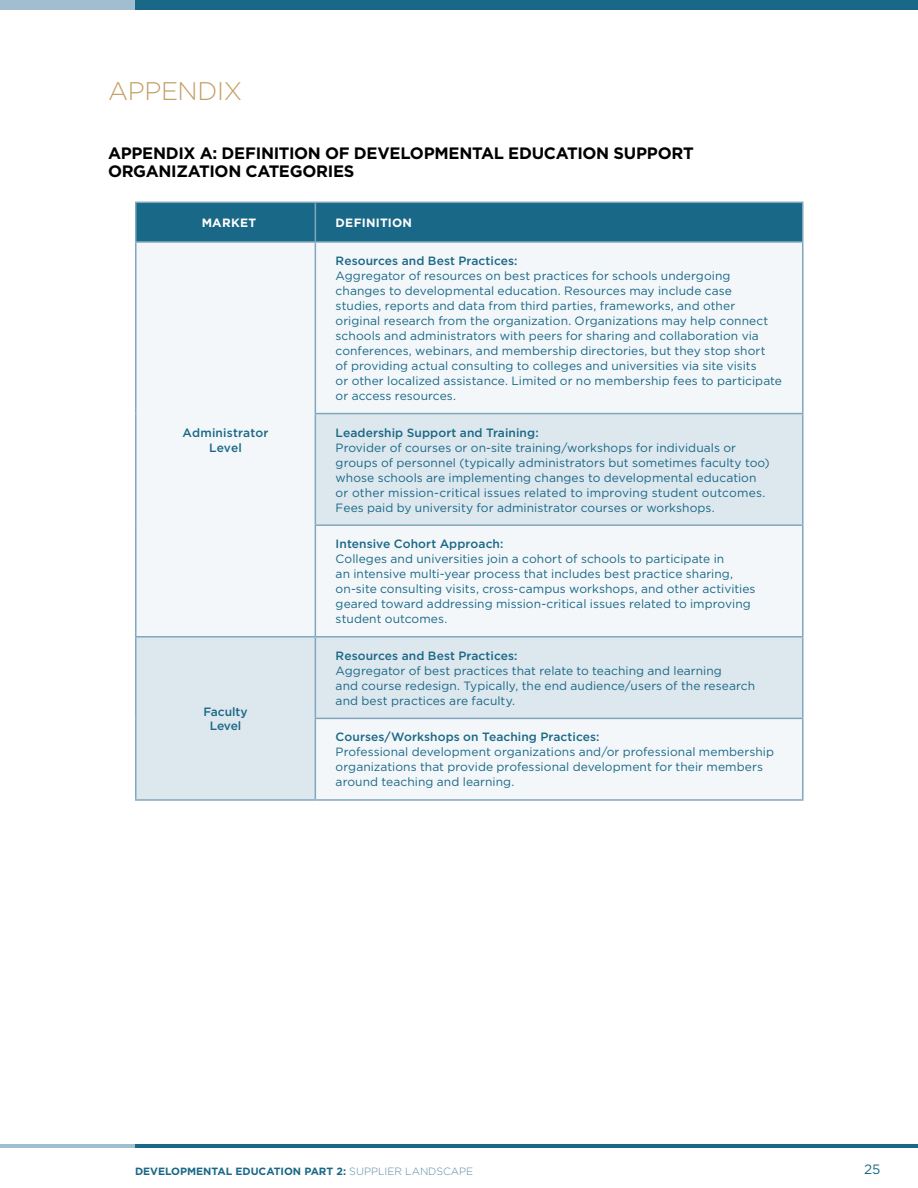
<style>
.page{position:relative;width:918px;height:1188px;background:#fff}
.page>*{position:absolute;margin:0;border:0;box-sizing:border-box;transform-origin:0 0}
.t1{font:300 25.5px "Gotham";letter-spacing:-.015em;color:#c3a067}
.t2{font:700 16.5px/18px "Gotham";letter-spacing:-.015em;color:#000}
.t3{font:13.5px "Gotham";color:#1a6887}
.t4{font:12px/15px "Gotham";letter-spacing:.005em;color:#1a6887}
.t5{font:500 12px/15px "Gotham";letter-spacing:.005em;color:#1a6887;text-align:center}
.t6{font:700 12px "Gotham";letter-spacing:.025em;color:#fff}
.t7{font:700 10.5px "Gotham";color:#1a6887}
.s1{font-weight:300;color:#598ba7}
</style>
<div class="page">
<hr style="left:135px;top:1144px;width:783px;height:4px;background:#1a6887">
<hr style="left:0;top:1144px;width:135px;height:4px;background:#a1bdd0">
<div style="left:135px;top:0;width:783px;height:9px;background:#1a6887"></div>
<div style="left:0;top:0;width:135px;height:9px;background:#a1bdd0"></div>
<div style="left:136px;top:203px;width:666px;height:38px;background:#1a6887"></div>
<div style="left:136px;top:243px;width:666px;height:171px;background:#f3f7f9"></div>
<svg style="left:136px;top:414px;width:666px;height:385px;fill:#f3f7f9"></svg>
<hr style="left:135px;top:202px;width:180px;height:1px;background:#81a7bf">
<hr style="left:135px;top:203px;width:1px;height:38px;background:#81a7bf">
<hr style="left:315px;top:202px;width:489px;height:1px;background:#81a7bf">
<hr style="left:315px;top:203px;width:1px;height:38px;background:#81a7bf">
<hr style="left:802px;top:203px;width:2px;height:38px;background:#81a7bf">
<hr style="left:135px;top:241px;width:180px;height:2px;background:#81a7bf">
<hr style="left:315px;top:241px;width:489px;height:2px;background:#81a7bf">
<hr style="left:135px;top:243px;width:1px;height:171px;background:#81a7bf">
<hr style="left:135px;top:414px;width:1px;height:111px;background:#81a7bf">
<hr style="left:135px;top:525px;width:1px;height:111px;background:#81a7bf">
<hr style="left:315px;top:243px;width:1px;height:170px;background:#81a7bf">
<hr style="left:802px;top:243px;width:2px;height:170px;background:#81a7bf">
<hr style="left:315px;top:526px;width:1px;height:110px;background:#81a7bf">
<hr style="left:802px;top:526px;width:2px;height:110px;background:#81a7bf">
<hr style="left:315px;top:719px;width:1px;height:80px;background:#81a7bf">
<hr style="left:802px;top:719px;width:2px;height:80px;background:#81a7bf">
<hr style="left:135px;top:799px;width:180px;height:2px;background:#81a7bf">
<hr style="left:315px;top:799px;width:489px;height:2px;background:#81a7bf">
<hr style="left:135px;top:636px;width:180px;height:2px;background:#81a7bf">
<hr style="left:135px;top:638px;width:1px;height:80px;background:#81a7bf">
<hr style="left:135px;top:718px;width:1px;height:81px;background:#81a7bf">
<hr style="left:315px;top:636px;width:489px;height:2px;background:#81a7bf">
<hr style="left:315px;top:638px;width:1px;height:80px;background:#81a7bf">
<hr style="left:802px;top:638px;width:2px;height:80px;background:#81a7bf">
<hr style="left:315px;top:718px;width:489px;height:1px;background:#81a7bf">
<hr style="left:315px;top:413px;width:489px;height:1px;background:#81a7bf">
<hr style="left:315px;top:414px;width:1px;height:110px;background:#81a7bf">
<hr style="left:802px;top:414px;width:2px;height:110px;background:#81a7bf">
<hr style="left:315px;top:524px;width:489px;height:2px;background:#81a7bf">
<h1 class="t1" style="left:108px;top:75px;width:136px">APPENDIX</h1>
<h2 class="t2" style="left:108px;top:144px;width:587px">APPENDIX A: DEFINITION OF DEVELOPMENTAL EDUCATION SUPPORT<br>ORGANIZATION CATEGORIES</h2>
<p class="t6" style="left:202px;top:215px;width:56px">MARKET</p>
<p class="t6" style="left:336px;top:215px;width:78px">DEFINITION</p>
<p class="t5" style="left:183px;top:425px;width:87px">Administrator<br>Level</p>
<p class="t5" style="left:203px;top:705px;width:46px;line-height:13.5px">Faculty<br>Level</p>
<p class="t5" style="left:336px;top:253px;width:183px">Resources and Best Practices:</p>
<p class="t4" style="left:336px;top:268px;width:448px">Aggregator of resources on best practices for schools undergoing changes to developmental education. Resources may include case<br>studies, reports and data from third parties, frameworks, and other original research from the organization. Organizations may help connect schools and administrators with peers for sharing and collaboration via conferences, webinars, and membership directories, but they stop short<br>of providing actual consulting to colleges and universities via site visits<br>or other localized assistance. Limited or no membership fees to participate or access resources.</p>
<p class="t5" style="left:336px;top:425px;width:205px">Leadership Support and Training:</p>
<p class="t4" style="left:336px;top:440px;width:436px">Provider of courses or on-site training/workshops for individuals or groups of personnel (typically administrators but sometimes faculty too) whose schools are implementing changes to developmental education or other mission-critical issues related to improving student outcomes.<br>Fees paid by university for administrator courses or workshops.</p>
<p class="t5" style="left:336px;top:536px;width:169px">Intensive Cohort Approach:</p>
<p class="t4" style="left:336px;top:551px;width:421px">Colleges and universities join a cohort of schools to participate in<br>an intensive multi-year process that includes best practice sharing, on-site consulting visits, cross-campus workshops, and other activities geared toward addressing mission-critical issues related to improving student outcomes.</p>
<p class="t5" style="left:336px;top:648px;width:183px">Resources and Best Practices:</p>
<p class="t4" style="left:336px;top:663px;width:421px">Aggregator of best practices that relate to teaching and learning<br>and course redesign. Typically, the end audience/users of the research and best practices are faculty.</p>
<p class="t5" style="left:336px;top:730px;width:265px">Courses/Workshops on Teaching Practices:</p>
<p class="t4" style="left:336px;top:744px;width:440px">Professional development organizations and/or professional membership organizations that provide professional development for their members around teaching and learning.</p>
<p class="t7" style="left:135px;top:1164px;width:340px">DEVELOPMENTAL EDUCATION PART 2: <span class="s1">SUPPLIER LANDSCAPE</span></p>
<p class="t3" style="left:864px;top:1160px;width:18px">25</p>
</div>
